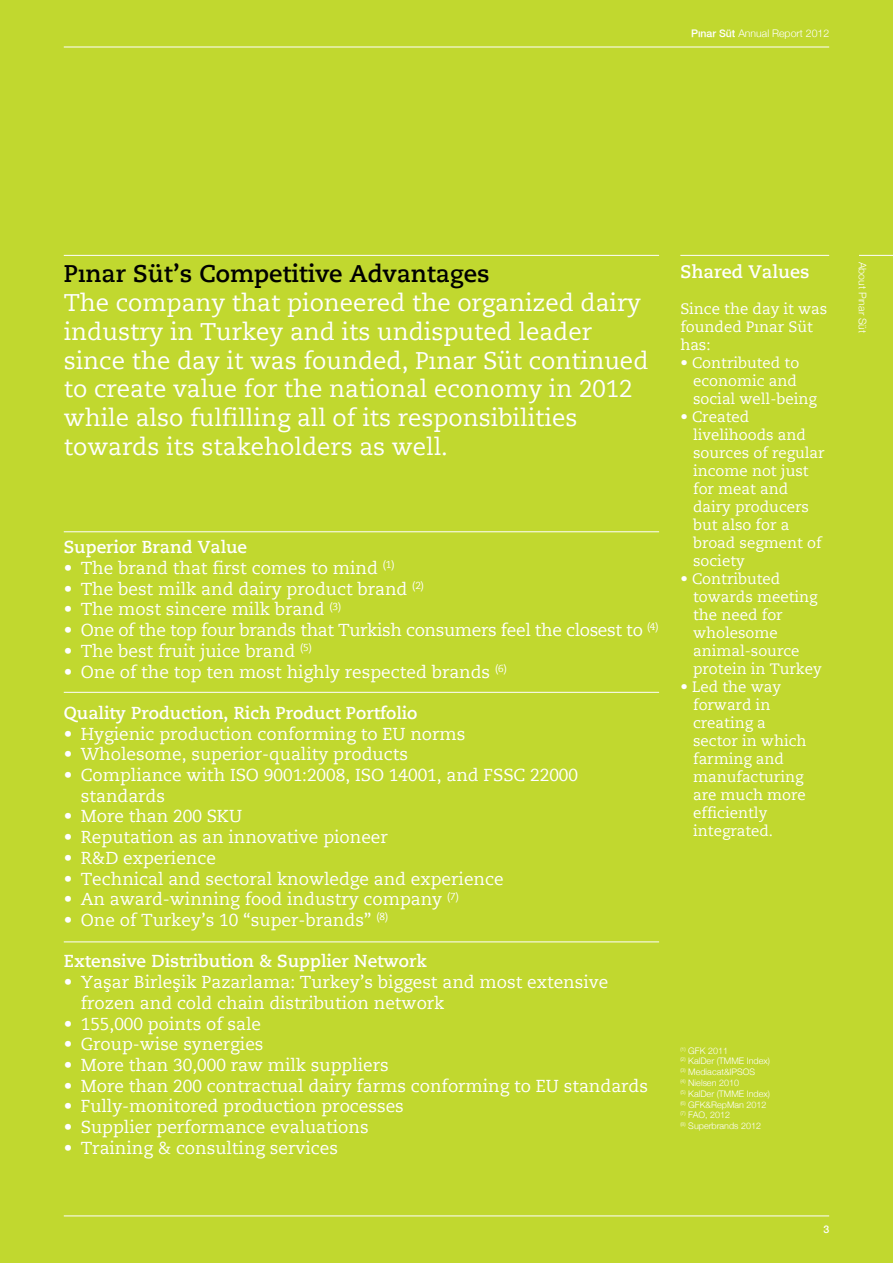
<style>
.page{position:relative;width:893px;height:1263px;background:#c1d82f}
.page>*{position:absolute;margin:0;border:0;box-sizing:border-box;transform-origin:0 0}
.t1{font:24px/28.8px "Caecilia Roman";color:#fff}
.t2{font:700 24px "Caecilia";color:#000}
.t3{font:700 18px "Caecilia";color:#fff}
.t4{font:17.25px/20.7px "Caecilia Roman";color:#fff}
.t5{font:700 17.25px "Caecilia";color:#fff}
.t6{font:17.25px "Caecilia Roman";letter-spacing:-.02em;color:#fff}
.t7{font:15px/18px "Caecilia Roman";color:#fff}
.t8{font:300 10.5px "Helvetica Neue";color:#fff}
.t9{font:500 10.5px "Helvetica Neue";color:#fff}
.t10{font:300 9px/10.8px "Helvetica Neue";color:#fff}
.s1{font-weight:500}
</style>
<div class="page">
<hr style="left:64px;top:47px;width:765px;height:1px;background:#fff">
<hr style="left:64px;top:1216px;width:765px;height:1px;background:#fff">
<hr style="left:859px;top:255px;width:34px;height:1px;background:#fff">
<hr style="left:680px;top:255px;width:149px;height:1px;background:#fff">
<hr style="left:64px;top:255px;width:595px;height:1px;background:#fff">
<hr style="left:64px;top:531px;width:595px;height:1px;background:#fff">
<hr style="left:64px;top:692px;width:595px;height:1px;background:#fff">
<hr style="left:64px;top:942px;width:595px;height:1px;background:#fff">
<p class="t8" style="left:691px;top:27px;width:140px"><span class="s1">Pınar Süt</span> Annual Report 2012</p>
<h1 class="t2" style="left:64px;top:259px;width:427px">Pınar Süt’s Competitive Advantages</h1>
<p class="t1" style="left:64px;top:288px;width:586px">The company that pioneered the organized dairy industry in Turkey and its undisputed leader since the day it was founded, Pınar Süt continued to create value for the national economy in 2012 while also fulfilling all of its responsibilities towards its stakeholders as well.</p>
<p class="t5" style="left:64px;top:537px;width:185px">Superior Brand Value</p>
<p class="t4" style="left:64px;top:558px;width:332px">• The brand that first comes to mind <sup>(1)</sup></p>
<p class="t4" style="left:64px;top:578px;width:362px">• The best milk and dairy product brand <sup>(2)</sup></p>
<p class="t4" style="left:64px;top:599px;width:279px">• The most sincere milk brand <sup>(3)</sup></p>
<p class="t6" style="left:64px;top:619px;width:596px">• One of the top four brands that Turkish consumers feel the closest to <sup>(4)</sup></p>
<p class="t4" style="left:64px;top:640px;width:250px">• The best fruit juice brand <sup>(5)</sup></p>
<p class="t4" style="left:64px;top:661px;width:445px">• One of the top ten most highly respected brands <sup>(6)</sup></p>
<p class="t5" style="left:64px;top:702px;width:355px">Quality Production, Rich Product Portfolio</p>
<p class="t4" style="left:64px;top:723px;width:403px">• Hygienic production conforming to EU norms</p>
<p class="t4" style="left:64px;top:744px;width:346px">• Wholesome, superior-quality products</p>
<p class="t4" style="left:81px;top:765px;width:499px;text-indent:-17px">• Compliance with ISO 9001:2008, ISO 14001, and FSSC 22000 standards</p>
<p class="t4" style="left:64px;top:806px;width:180px">• More than 200 SKU</p>
<p class="t4" style="left:64px;top:827px;width:326px">• Reputation as an innovative pioneer</p>
<p class="t4" style="left:64px;top:847px;width:154px">• R&amp;D experience</p>
<p class="t4" style="left:64px;top:868px;width:441px">• Technical and sectoral knowledge and experience</p>
<p class="t4" style="left:64px;top:889px;width:397px">• An award-winning food industry company <sup>(7)</sup></p>
<p class="t4" style="left:64px;top:909px;width:326px">• One of Turkey’s 10 “super-brands” <sup>(8)</sup></p>
<p class="t5" style="left:64px;top:951px;width:365px">Extensive Distribution &amp; Supplier Network</p>
<p class="t4" style="left:81px;top:972px;width:529px;text-indent:-17px">• Yaşar Birleşik Pazarlama: Turkey’s biggest and most extensive frozen and cold chain distribution network</p>
<p class="t4" style="left:64px;top:1013px;width:199px">• 155,000 points of sale</p>
<p class="t4" style="left:64px;top:1034px;width:201px">• Group-wise synergies</p>
<p class="t4" style="left:64px;top:1054px;width:327px">• More than 30,000 raw milk suppliers</p>
<p class="t4" style="left:64px;top:1075px;width:586px">• More than 200 contractual dairy farms conforming to EU standards</p>
<p class="t4" style="left:64px;top:1096px;width:342px">• Fully-monitored production processes</p>
<p class="t4" style="left:64px;top:1116px;width:306px">• Supplier performance evaluations</p>
<p class="t4" style="left:64px;top:1137px;width:276px">• Training &amp; consulting services</p>
<p class="t3" style="left:680px;top:260px;width:131px">Shared Values</p>
<p class="t7" style="left:680px;top:299px;width:148px">Since the day it was founded Pınar Süt has:</p>
<p class="t7" style="left:693px;top:353px;width:125px;text-indent:-13px">• Contributed to economic and social well-being</p>
<p class="t7" style="left:693px;top:407px;width:133px;text-indent:-13px">• Created livelihoods and sources of regular income not just for meat and dairy producers but also for a broad segment of society</p>
<p class="t7" style="left:693px;top:569px;width:130px;text-indent:-13px">• Contributed towards meeting the need for wholesome animal-source protein in Turkey</p>
<p class="t7" style="left:693px;top:677px;width:115px;text-indent:-13px">• Led the way forward in creating a sector in which farming and manufacturing are much more efficiently integrated.</p>
<p class="t10" style="left:680px;top:1045px;width:91px"><sup>(1)</sup> GFK 2011<br><sup>(2)</sup> KalDer (TMME Index) <sup>(3)</sup> Mediacat&amp;IPSOS<br><sup>(4)</sup> Nielsen 2010<br><sup>(5)</sup> KalDer (TMME Index) <sup>(6)</sup> GFK&amp;RepMan 2012 <sup>(7)</sup> FAO, 2012<br><sup>(8)</sup> Superbrands 2012</p>
<p class="t9" style="left:823px;top:1223px;width:7px">3</p>
<p class="t8" style="left:869px;top:262px;width:73px;rotate:90deg">About Pınar Süt</p>
</div>
